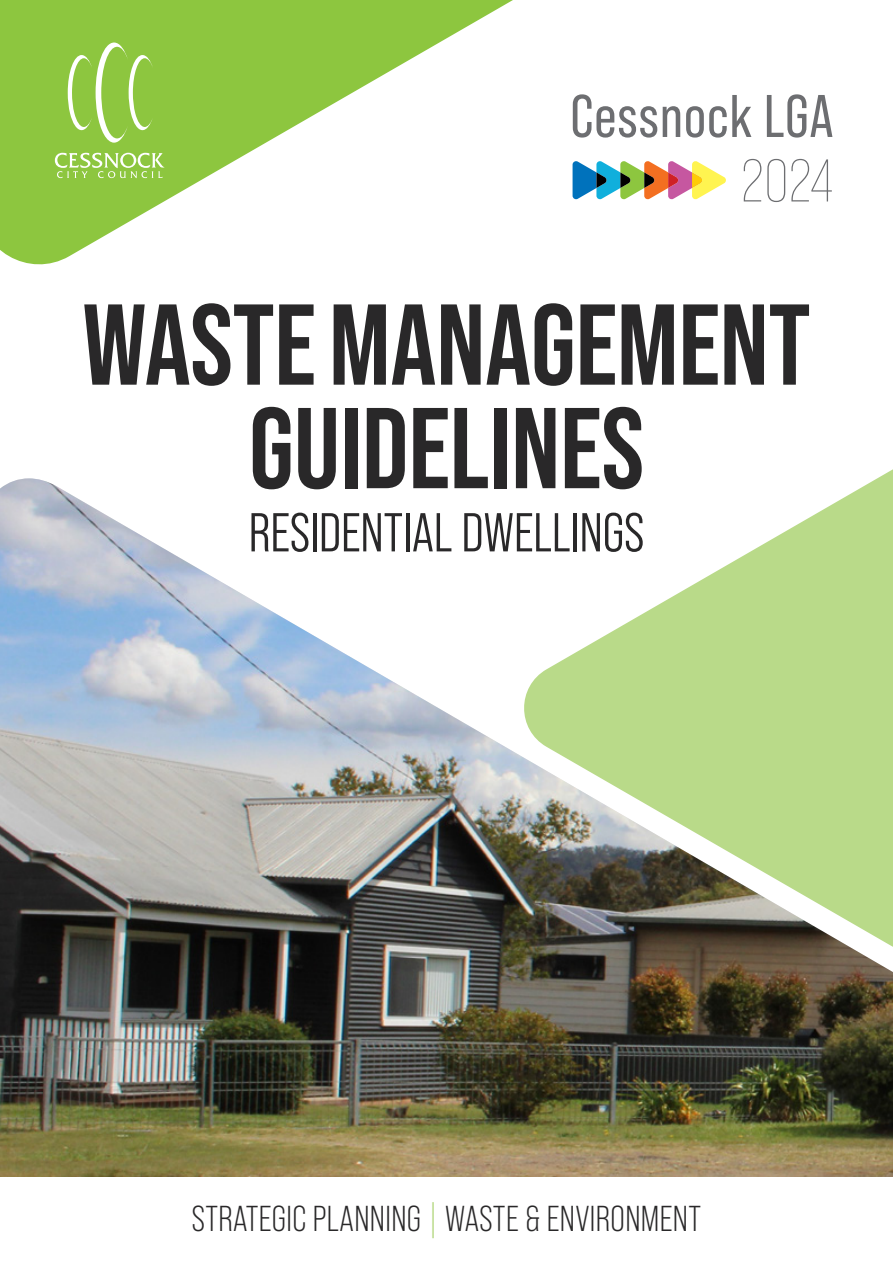
<style>
.page{position:relative;width:893px;height:1263px;background:#fff}
.page>*{position:absolute;margin:0;border:0;box-sizing:border-box;transform-origin:0 0}
.t1{font:700 114.6px/103.5px "Bebas Neue Pro";color:#292829;text-align:center}
.t2{font:60px "Bebas Neue Pro";letter-spacing:.015em;color:#6d6e71}
.t3{font:300 60px "Bebas Neue Pro";color:#6d6e71}
.t4{font:54.6px "Bebas Neue Pro Middle";color:#292829}
.t5{font:36px "Bebas Neue Pro";letter-spacing:.01em;color:#292829}
.s1{color:#b9da89}
</style>
<div class="page">
<svg style="left:573px;top:161px;width:153px;height:39px"></svg>
<img style="left:0;top:478px;width:893px;height:699px">
<svg style="left:0;top:0;width:513px;height:265px;fill:#8dc63f"></svg>
<svg style="left:517px;top:469px;width:376px;height:483px;fill:#b9da89"></svg>
<svg style="left:55px;top:153px;width:110px;height:25px;background:#a9d46e"></svg>
<svg style="left:68px;top:43px;width:85px;height:100px;background:#9fcf5e"></svg>
<h2 class="t2" style="left:570px;top:82px;width:265px">Cessnock LGA</h2>
<h2 class="t3" style="left:741px;top:148px;width:93px">2024</h2>
<h1 class="t1" style="left:83px;top:292px;width:729px">WASTE MANAGEMENT<br>GUIDELINES</h1>
<h3 class="t4" style="left:249px;top:502px;width:397px">RESIDENTIAL DWELLINGS</h3>
<p class="t5" style="left:192px;top:1198px;width:511px">STRATEGIC PLANNING <span class="s1">|</span> WASTE &amp; ENVIRONMENT</p>
</div>
